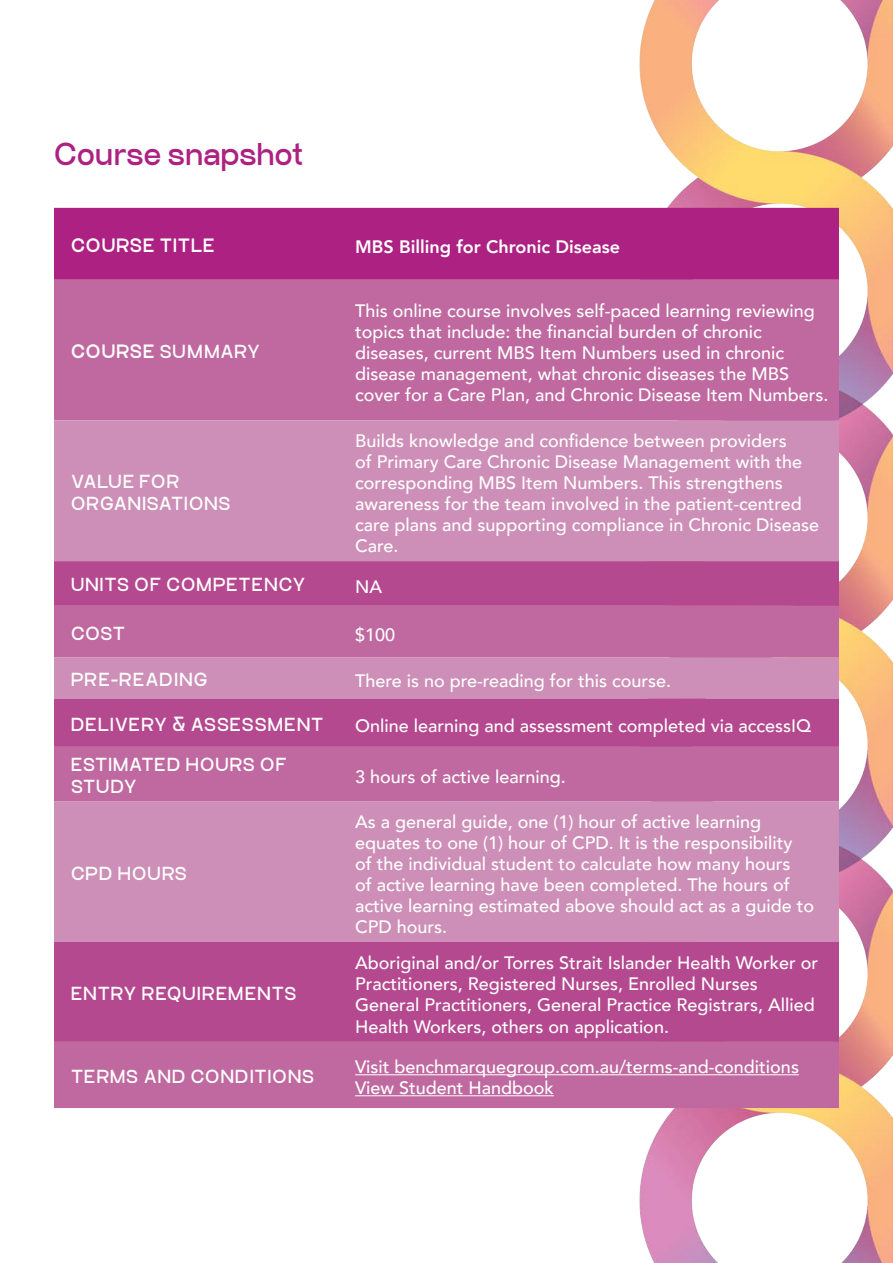
<style>
.page{position:relative;width:893px;height:1263px;background:#fff}
.page>*{position:absolute;margin:0;border:0;box-sizing:border-box;transform-origin:0 0}
.Main_Header_N{font:700 30px "Craftwork Sans";color:#ad2182}
.Table_Body_Copy_N{font:500 18px/21px "Avenir";color:#fff}
.Table_tiltle{font:700 18px/21.6px "Craftwork Sans";letter-spacing:.05em;color:#fff}
.Table_Body_Copy_N-2{font:800 18px "Avenir";color:#fff}
.Table_tiltle-2{font:700 18px "Craftwork Sans";letter-spacing:.07em;color:#fff}
.Subhead_under_Main{font:900 18px "Craftwork Sans";letter-spacing:.05em;color:#fff}
.Table_tiltle-3{font:700 18px "Craftwork Sans";letter-spacing:.075em;color:#fff}
.s1{font-weight:900}
</style>
<div class="page">
<img style="left:54px;top:0;width:839px;height:1263px">
<div style="left:54px;top:208px;width:785px;height:72px;background:#ad2182"></div>
<div style="left:54px;top:280px;width:785px;height:828px;background:#bf69a0"></div>
<div style="left:54px;top:420px;width:785px;height:141px;background:#cd8fb7"></div>
<svg style="left:54px;top:561px;width:785px;height:481px;background:#c06aa2"></svg>
<hr style="left:355px;top:1074px;width:444px;height:1px;background:#fff">
<hr style="left:355px;top:1095px;width:199px;height:1px;background:#fff">
<p class="Main_Header_N" style="left:54px;top:136px;width:251px">Course snapshot</p>
<p class="Subhead_under_Main" style="left:71px;top:235px;width:145px">COURSE TITLE</p>
<p class="Table_Body_Copy_N-2" style="left:355px;top:233px;width:267px">MBS Billing for Chronic Disease</p>
<p class="Table_tiltle" style="left:71px;top:341px;width:191px"><span class="s1">COURSE</span> SUMMARY</p>
<p class="Table_tiltle" style="left:71px;top:471px;width:161px">VALUE FOR<br>ORGANISATIONS</p>
<p class="Table_Body_Copy_N" style="left:355px;top:299px;width:475px">This online course involves self-paced learning reviewing topics that include: the financial burden of chronic diseases, current MBS Item Numbers used in chronic disease management, what chronic diseases the MBS cover for a Care Plan, and Chronic Disease Item Numbers.</p>
<p class="Table_Body_Copy_N" style="left:355px;top:430px;width:466px">Builds knowledge and confidence between providers<br>of Primary Care Chronic Disease Management with the corresponding MBS Item Numbers. This strengthens awareness for the team involved in the patient-centred care plans and supporting compliance in Chronic Disease Care.</p>
<p class="Table_tiltle" style="left:71px;top:574px;width:236px">UNITS OF COMPETENCY</p>
<p class="Table_Body_Copy_N" style="left:355px;top:575px;width:28px">NA</p>
<p class="Table_tiltle" style="left:71px;top:623px;width:55px">COST</p>
<p class="Table_Body_Copy_N" style="left:355px;top:623px;width:42px">$100</p>
<p class="Table_tiltle-3" style="left:71px;top:669px;width:138px">PRE-READING</p>
<p class="Table_Body_Copy_N" style="left:355px;top:669px;width:318px">There is no pre-reading for this course.</p>
<p class="Table_tiltle" style="left:71px;top:714px;width:254px">DELIVERY &amp; ASSESSMENT</p>
<p class="Table_Body_Copy_N" style="left:355px;top:714px;width:458px">Online learning and assessment completed via accessIQ</p>
<p class="Table_tiltle" style="left:71px;top:754px;width:217px">ESTIMATED HOURS OF<br>STUDY</p>
<p class="Table_Body_Copy_N" style="left:355px;top:765px;width:212px">3 hours of active learning.</p>
<p class="Table_tiltle" style="left:71px;top:863px;width:117px">CPD HOURS</p>
<p class="Table_tiltle-2" style="left:71px;top:983px;width:227px">ENTRY REQUIREMENTS</p>
<p class="Table_Body_Copy_N" style="left:355px;top:810px;width:439px">As a general guide, one (1) hour of active learning equates to one (1) hour of CPD. It is the responsibility</p>
<p class="Table_Body_Copy_N" style="left:355px;top:852px;width:461px">of the individual student to calculate how many hours<br>of active learning have been completed. The hours of active learning estimated above should act as a guide to CPD hours.</p>
<p class="Table_Body_Copy_N" style="left:355px;top:952px;width:464px">Aboriginal and/or Torres Strait Islander Health Worker or Practitioners, Registered Nurses, Enrolled Nurses General Practitioners, General Practice Registrars, Allied Health Workers, others on application.</p>
<p class="Table_tiltle" style="left:71px;top:1066px;width:245px">TERMS AND CONDITIONS</p>
<p class="Table_Body_Copy_N" style="left:355px;top:1056px;width:445px">Visit benchmarquegroup.com.au/terms-and-conditions</p>
<p class="Table_Body_Copy_N" style="left:355px;top:1077px;width:200px">View Student Handbook</p>
</div>
